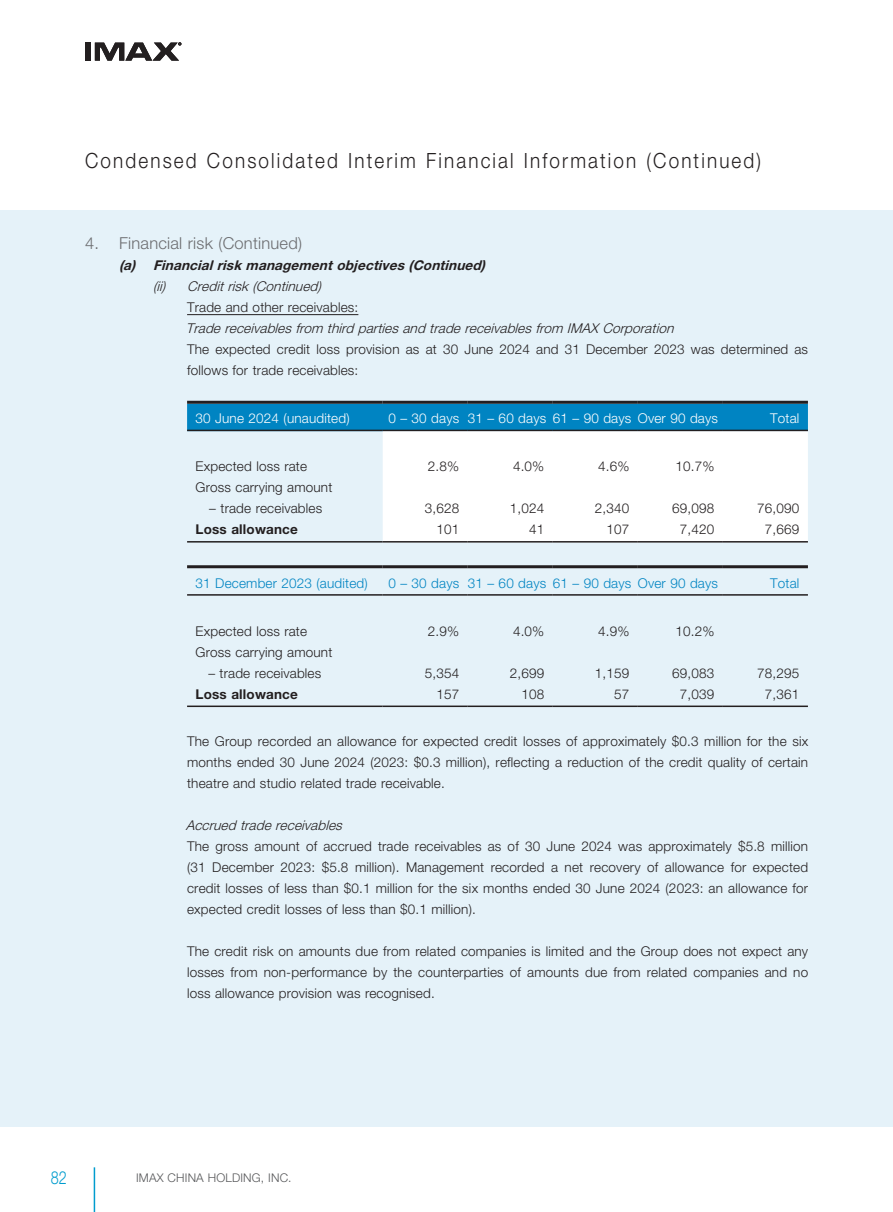
<style>
.page{position:relative;width:893px;height:1212px;background:#fff}
.page>*{position:absolute;margin:0;border:0;box-sizing:border-box;transform-origin:0 0}
.t1{font:300 21px "Helvetica Neue LT Std";letter-spacing:.115em;color:#231f20;scale:.9 1}
.t2{font:300 18px "Helvetica Neue LT Std";color:#009cce;scale:.8 1}
.t3{font:300 16.5px "Helvetica Neue LT Std";letter-spacing:.015em;color:#6c6d70}
.t4{font:300 13.5px/21px "Helvetica Neue LT Std";letter-spacing:.015em;color:#231f20;text-align:justify}
.t5{font:italic 300 13.5px "Helvetica Neue LT Std";color:#231f20}
.t6{font:300 13.5px "Helvetica Neue LT Std";letter-spacing:.015em;color:#0084c2}
.t7{font:300 13.5px "Helvetica Neue LT Std";letter-spacing:.015em;color:#fff}
.t8{font:italic 700 13.5px "Helvetica Neue LT Std";color:#231f20}
.t9{font:700 13.5px "Helvetica Neue LT Std";letter-spacing:.015em;color:#231f20}
.t10{font:300 12px "Helvetica Neue LT Std";letter-spacing:.015em;color:#57585a}
</style>
<div class="page">
<div style="left:0;top:210px;width:893px;height:917px;background:#e5f2f9"></div>
<div style="left:85px;top:43px;width:6px;height:18px;background:#231f20"></div>
<svg style="left:95px;top:43px;width:86px;height:18px"></svg>
<hr style="left:94px;top:1167px;width:1px;height:45px;background:#009cce">
<hr style="left:187px;top:314px;width:171px;height:1px;background:#231f20">
<div style="left:187px;top:404px;width:621px;height:26px;background:#0084c2"></div>
<div style="left:383px;top:431px;width:425px;height:110px;background:#fff"></div>
<hr style="left:187px;top:401px;width:196px;height:3px;background:#231f20">
<hr style="left:383px;top:401px;width:85px;height:3px;background:#231f20">
<hr style="left:468px;top:401px;width:85px;height:3px;background:#231f20">
<hr style="left:553px;top:401px;width:85px;height:3px;background:#231f20">
<hr style="left:638px;top:401px;width:85px;height:3px;background:#231f20">
<hr style="left:723px;top:401px;width:85px;height:3px;background:#231f20">
<hr style="left:187px;top:430px;width:196px;height:1px;background:#231f20">
<hr style="left:383px;top:430px;width:85px;height:1px;background:#231f20">
<hr style="left:468px;top:430px;width:85px;height:1px;background:#231f20">
<hr style="left:553px;top:430px;width:85px;height:1px;background:#231f20">
<hr style="left:638px;top:430px;width:85px;height:1px;background:#231f20">
<hr style="left:723px;top:430px;width:85px;height:1px;background:#231f20">
<hr style="left:187px;top:541px;width:196px;height:1px;background:#231f20">
<hr style="left:383px;top:541px;width:85px;height:1px;background:#231f20">
<hr style="left:468px;top:541px;width:85px;height:1px;background:#231f20">
<hr style="left:553px;top:541px;width:85px;height:1px;background:#231f20">
<hr style="left:638px;top:541px;width:85px;height:1px;background:#231f20">
<hr style="left:723px;top:541px;width:85px;height:1px;background:#231f20">
<hr style="left:187px;top:565px;width:196px;height:3px;background:#231f20">
<hr style="left:383px;top:565px;width:85px;height:3px;background:#231f20">
<hr style="left:468px;top:565px;width:85px;height:3px;background:#231f20">
<hr style="left:553px;top:565px;width:85px;height:3px;background:#231f20">
<hr style="left:638px;top:565px;width:85px;height:3px;background:#231f20">
<hr style="left:723px;top:565px;width:85px;height:3px;background:#231f20">
<hr style="left:187px;top:594px;width:196px;height:2px;background:#231f20">
<hr style="left:383px;top:594px;width:85px;height:2px;background:#231f20">
<hr style="left:468px;top:594px;width:85px;height:2px;background:#231f20">
<hr style="left:553px;top:594px;width:85px;height:2px;background:#231f20">
<hr style="left:638px;top:594px;width:85px;height:2px;background:#231f20">
<hr style="left:723px;top:594px;width:85px;height:2px;background:#231f20">
<hr style="left:187px;top:705px;width:196px;height:2px;background:#231f20">
<hr style="left:383px;top:705px;width:85px;height:2px;background:#231f20">
<hr style="left:468px;top:705px;width:85px;height:2px;background:#231f20">
<hr style="left:553px;top:705px;width:85px;height:2px;background:#231f20">
<hr style="left:638px;top:705px;width:85px;height:2px;background:#231f20">
<hr style="left:723px;top:705px;width:85px;height:2px;background:#231f20">
<h1 class="t1" style="left:85px;top:148px;width:753px">Condensed Consolidated Interim Financial Information (Continued)</h1>
<p class="t3" style="left:85px;top:233px;width:219px">4. Financial risk (Continued)</p>
<p class="t8" style="left:119px;top:256px;width:367px">(a) Financialrisk managementobjectives(Continued)</p>
<p class="t5" style="left:153px;top:278px;width:14px">(ii)</p>
<p class="t5" style="left:187px;top:278px;width:136px">Creditrisk(Continued)</p>
<p class="t4" style="left:187px;top:296px;width:173px">Trade and other receivables:</p>
<p class="t5" style="left:186px;top:320px;width:493px">Tradereceivablesfrom third partiesand tradereceivablesfrom IMAX Corporation</p>
<p class="t4" style="left:187px;top:338px;width:622px">The expected credit loss provision as at 30 June 2024 and 31 December 2023 was determined as follows for trade receivables:</p>
<p class="t7" style="left:196px;top:410px;width:155px">30 June 2024 (unaudited)</p>
<p class="t7" style="left:388px;top:410px;width:331px">0 – 30 days 31 – 60 days 61 – 90 days Over 90 days</p>
<p class="t7" style="left:770px;top:410px;width:31px">Total</p>
<p class="t4" style="left:196px;top:456px;width:113px">Expected loss rate</p>
<p class="t4" style="left:428px;top:456px;width:33px">2.8%</p>
<p class="t4" style="left:513px;top:456px;width:33px">4.0%</p>
<p class="t4" style="left:598px;top:456px;width:33px">4.6%</p>
<p class="t4" style="left:675px;top:456px;width:40px">10.7%</p>
<p class="t4" style="left:196px;top:477px;width:138px">Gross carrying amount</p>
<p class="t4" style="left:209px;top:498px;width:114px">– trade receivables</p>
<p class="t4" style="left:425px;top:498px;width:36px">3,628</p>
<p class="t4" style="left:510px;top:498px;width:36px">1,024</p>
<p class="t4" style="left:595px;top:498px;width:36px">2,340</p>
<p class="t4" style="left:672px;top:498px;width:44px">69,098</p>
<p class="t4" style="left:757px;top:498px;width:44px">76,090</p>
<p class="t9" style="left:196px;top:521px;width:104px">Loss allowance</p>
<p class="t4" style="left:436px;top:519px;width:24px">101</p>
<p class="t4" style="left:529px;top:519px;width:17px">41</p>
<p class="t4" style="left:606px;top:519px;width:24px">107</p>
<p class="t4" style="left:680px;top:519px;width:36px">7,420</p>
<p class="t4" style="left:765px;top:519px;width:36px">7,669</p>
<p class="t6" style="left:196px;top:574px;width:174px">31 December 2023 (audited)</p>
<p class="t6" style="left:388px;top:574px;width:331px">0 – 30 days 31 – 60 days 61 – 90 days Over 90 days</p>
<p class="t6" style="left:770px;top:574px;width:31px">Total</p>
<p class="t4" style="left:196px;top:620px;width:113px">Expected loss rate</p>
<p class="t4" style="left:428px;top:620px;width:33px">2.9%</p>
<p class="t4" style="left:513px;top:620px;width:33px">4.0%</p>
<p class="t4" style="left:598px;top:620px;width:33px">4.9%</p>
<p class="t4" style="left:675px;top:620px;width:40px">10.2%</p>
<p class="t4" style="left:196px;top:641px;width:138px">Gross carrying amount</p>
<p class="t4" style="left:208px;top:662px;width:114px">– trade receivables</p>
<p class="t4" style="left:425px;top:662px;width:36px">5,354</p>
<p class="t4" style="left:510px;top:662px;width:36px">2,699</p>
<p class="t4" style="left:595px;top:662px;width:36px">1,159</p>
<p class="t4" style="left:672px;top:662px;width:44px">69,083</p>
<p class="t4" style="left:757px;top:662px;width:44px">78,295</p>
<p class="t9" style="left:196px;top:686px;width:104px">Loss allowance</p>
<p class="t4" style="left:436px;top:683px;width:24px">157</p>
<p class="t4" style="left:521px;top:683px;width:24px">108</p>
<p class="t4" style="left:614px;top:683px;width:17px">57</p>
<p class="t4" style="left:680px;top:683px;width:36px">7,039</p>
<p class="t4" style="left:765px;top:683px;width:36px">7,361</p>
<p class="t4" style="left:187px;top:730px;width:623px">The Group recorded an allowance for expected credit losses of approximately $0.3 million for the six months ended 30 June 2024 (2023: $0.3 million), reflecting a reduction of the credit quality of certain theatre and studio related trade receivable.</p>
<p class="t5" style="left:186px;top:816px;width:162px">Accrued tradereceivables</p>
<p class="t4" style="left:187px;top:835px;width:622px">The gross amount of accrued trade receivables as of 30 June 2024 was approximately $5.8 million (31 December 2023: $5.8 million). Management recorded a net recovery of allowance for expected credit losses of less than $0.1 million for the six months ended 30 June 2024 (2023: an allowance for expected credit losses of less than $0.1 million).</p>
<p class="t4" style="left:187px;top:940px;width:623px">The credit risk on amounts due from related companies is limited and the Group does not expect any losses from non-performance by the counterparties of amounts due from related companies and no loss allowance provision was recognised.</p>
<h2 class="t2" style="left:51px;top:1166px;width:22px">82</h2>
<p class="t10" style="left:136px;top:1170px;width:157px">IMAX CHINA HOLDING, INC.</p>
</div>
